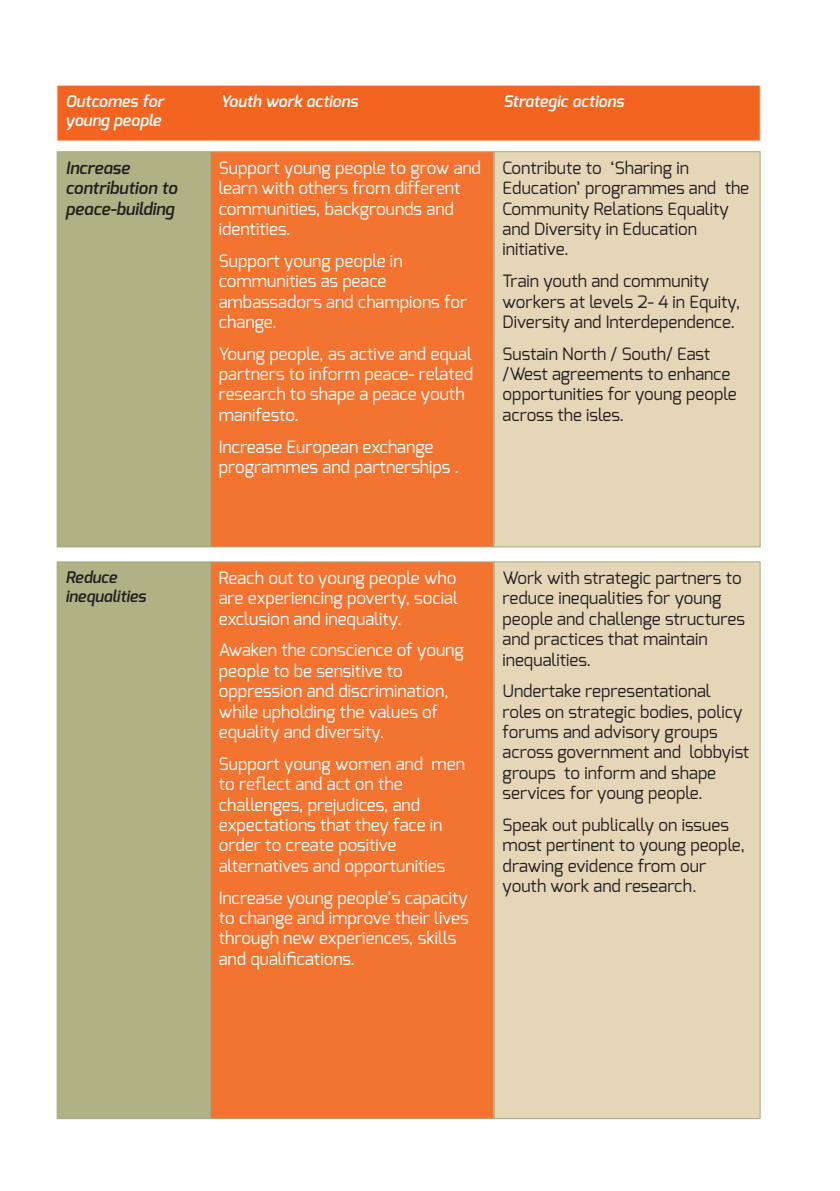
<style>
.page{position:relative;width:840px;height:1191px;background:#fff}
.page>*{position:absolute;margin:0;border:0;box-sizing:border-box;transform-origin:0 0}
.t1{font:17px/20.4px "Exo";color:#fff}
.t2{font:17px/20.4px "Exo";color:#231f20}
.t3{font:italic 600 17px/20.4px "Exo";color:#231f20}
.t4{font:italic 600 16px "Exo";color:#fff}
.t5{font:italic 600 16px/19.2px "Exo";color:#231f20}
</style>
<div class="page">
<div style="left:57px;top:86px;width:702px;height:54px;background:#f36421"></div>
<div style="left:57px;top:85px;width:703px;height:56px;border:1px solid #e2d2b0"></div>
<div style="left:57px;top:152px;width:152px;height:394px;background:#b0b286"></div>
<div style="left:57px;top:151px;width:153px;height:396px;border:1px solid #a8ab7c"></div>
<div style="left:211px;top:152px;width:281px;height:394px;background:#f37431"></div>
<div style="left:210px;top:151px;width:283px;height:396px;border:1px solid #a8ab7c"></div>
<div style="left:494px;top:152px;width:265px;height:394px;background:#e5d6b8"></div>
<div style="left:493px;top:151px;width:267px;height:396px;border:1px solid #a8ab7c"></div>
<div style="left:57px;top:562px;width:152px;height:556px;background:#b0b286"></div>
<div style="left:57px;top:561px;width:153px;height:558px;border:1px solid #a8ab7c"></div>
<div style="left:211px;top:562px;width:281px;height:556px;background:#f37431"></div>
<div style="left:210px;top:561px;width:283px;height:558px;border:1px solid #a8ab7c"></div>
<div style="left:494px;top:562px;width:265px;height:556px;background:#e5d6b8"></div>
<div style="left:493px;top:561px;width:267px;height:558px;border:1px solid #a8ab7c"></div>
<p class="t4" style="left:65px;top:94px;width:100px">Outcomes for</p>
<p class="t4" style="left:220px;top:94px;width:139px">Youth work actions</p>
<p class="t4" style="left:503px;top:94px;width:122px">Strategic actions</p>
<p class="t4" style="left:65px;top:113px;width:97px">young people</p>
<p class="t3" style="left:65px;top:159px;width:113px">Increase contribution to peace-building</p>
<p class="t1" style="left:219px;top:158px;width:263px">Support young people to grow and learn with others from different communities, backgrounds and identities.</p>
<p class="t1" style="left:219px;top:251px;width:250px">Support young people in communities as peace ambassadors and champions for change.</p>
<p class="t1" style="left:219px;top:343px;width:256px">Young people, as active and equal partners to inform peace- related research to shape a peace youth manifesto.</p>
<p class="t1" style="left:219px;top:436px;width:242px">Increase European exchange programmes and partnerships .</p>
<p class="t2" style="left:502px;top:158px;width:248px">Contribute to ‘Sharing in<br>Education’ programmes and the<br>Community Relations Equality and Diversity in Education initiative.</p>
<p class="t2" style="left:502px;top:271px;width:239px">Train youth and community workers at levels 2- 4 in Equity,<br>Diversity and Interdependence.</p>
<p class="t2" style="left:502px;top:343px;width:235px">Sustain North / South/ East /West agreements to enhance opportunities for young people across the isles.</p>
<p class="t5" style="left:65px;top:569px;width:82px">Reduce inequalities</p>
<p class="t1" style="left:219px;top:568px;width:241px;text-align:justify">Reach out to young people who are experiencing poverty, social exclusion and inequality.</p>
<p class="t1" style="left:219px;top:640px;width:246px">Awaken the conscience of young people to be sensitive to oppression and discrimination, while upholding the values of equality and diversity.</p>
<p class="t1" style="left:219px;top:753px;width:247px">Support young women and men to reflect and act on the challenges, prejudices, and expectations that they face in order to create positive alternatives and opportunities</p>
<p class="t1" style="left:219px;top:887px;width:251px">Increase young people’s capacity to change and improve their lives through new experiences, skills and qualifications.</p>
<p class="t2" style="left:502px;top:568px;width:244px">Work with strategic partners to reduce inequalities for young people and challenge structures and practices that maintain inequalities.</p>
<p class="t2" style="left:502px;top:681px;width:248px">Undertake representational roles on strategic bodies, policy forums and advisory groups across government and lobbyist groups to inform and shape services for young people.</p>
<p class="t2" style="left:502px;top:815px;width:244px">Speak out publically on issues most pertinent to young people, drawing evidence from our youth work and research.</p>
</div>
